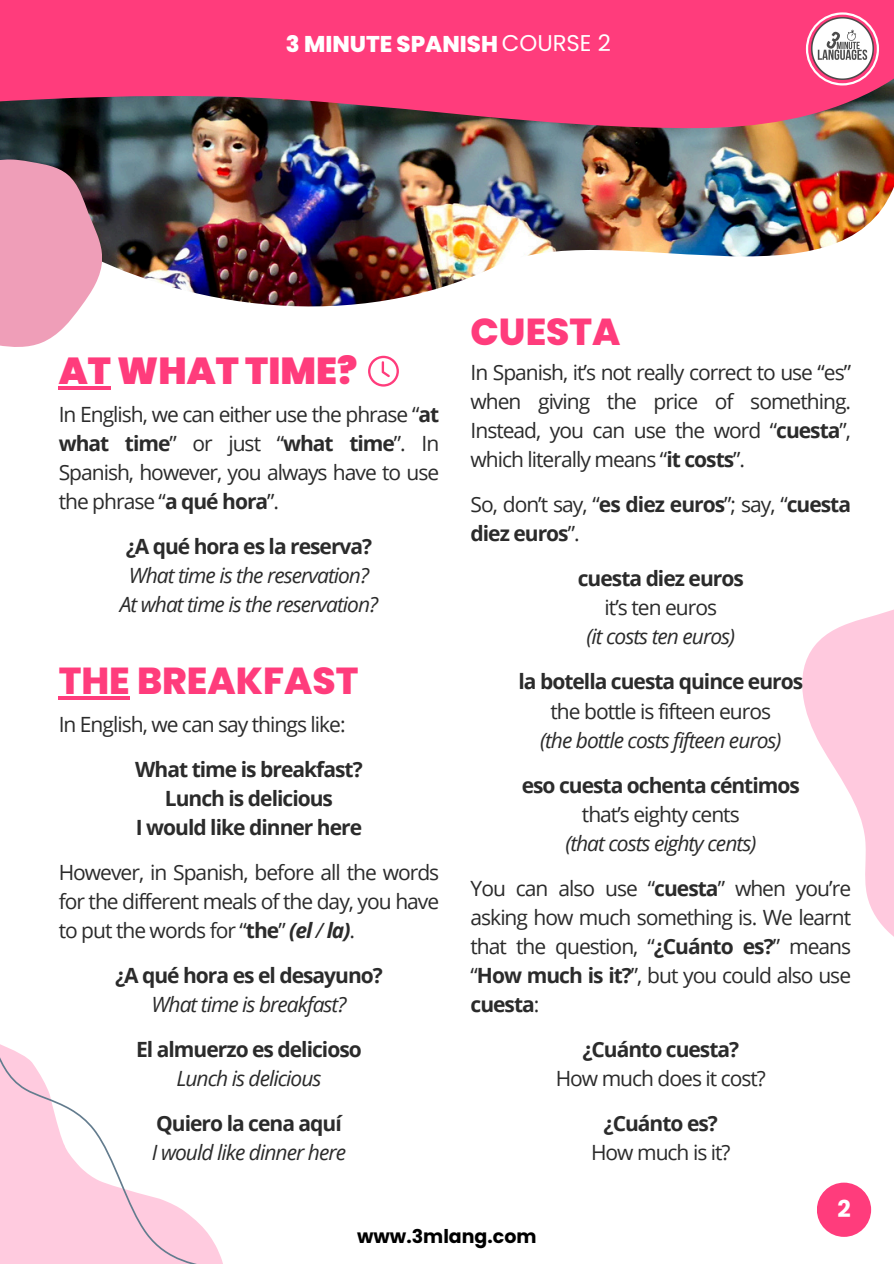
<style>
.page{position:relative;width:894px;height:1264px;background:#fff}
.page>*{position:absolute;margin:0;border:0;box-sizing:border-box;transform-origin:0 0}
.t1{font:800 37.5px "Poppins";color:#ff3c7c}
.t2{font:900 37.5px "Poppins";color:#ff3c7c}
.t3{font:700 23.25px "Poppins";color:#fff}
.t4{font:800 22.8px "Poppins";color:#fff}
.t5{font:21px/29px "Open Sans";letter-spacing:-.045em;color:#2b2b2b;text-align:justify}
.t6{font:700 21px/29px "Open Sans";letter-spacing:-.045em;color:#2b2b2b;text-align:center}
.t7{font:italic 21px/29px "Open Sans";letter-spacing:-.045em;color:#2b2b2b;text-align:center}
.t8{font:700 18.9px "Poppins";color:#000}
.s1{font-weight:400}
.s2{font-weight:700}
.s3{font-weight:700;font-style:normal}
.s4{font-weight:700;font-style:italic}
.s5{font-style:italic}
.s6{font-weight:400;font-style:italic}
.s7{font-style:normal}
</style>
<div class="page">
<img style="left:0;top:128px;width:893px;height:178px">
<svg style="left:0;top:0;width:893px;height:128px;background:#e23d72"></svg>
<svg style="left:805px;top:12px;width:73px;height:73px"></svg>
<div style="left:816px;top:1182px;width:54px;height:54px;background:#ff3c7c;border-radius:50%"></div>
<svg style="left:368px;top:356px;width:30px;height:30px"></svg>
<svg style="left:802px;top:610px;width:91px;height:326px;fill:#ffc9de"></svg>
<svg style="left:0;top:158px;width:102px;height:189px;background:#dc9bb0"></svg>
<svg style="left:0;top:1044px;width:223px;height:219px"></svg>
<hr style="left:59px;top:386px;width:52px;height:4px;background:#ff3c7c">
<hr style="left:59px;top:696px;width:71px;height:3px;background:#ff3c7c">
<h5 class="t4" style="left:286px;top:28px;width:326px">3 MINUTE SPANISH <span class="s1">COURSE 2</span></h5>
<h5 class="t2" style="left:59px;top:345px;width:300px">AT WHAT TIME?</h5>
<h1 class="t5" style="left:59px;top:399px;width:382px">In English, we can either use the phrase “<span class="s2">at what time</span>” or just “<span class="s2">what time</span>”. In Spanish, however, you always have to use the phrase “<span class="s2">a qué hora</span>”.</h1>
<p class="t7" style="left:120px;top:531px;width:260px"><span class="s3">¿A qué hora es la reserva?<br></span>What time is the reservation?<br>At what time is the reservation?</p>
<h5 class="t1" style="left:59px;top:654px;width:301px">THE BREAKFAST</h5>
<h2 class="t5" style="left:59px;top:709px;width:288px">In English, we can say things like:</h2>
<h3 class="t6" style="left:135px;top:754px;width:229px">What time is breakfast?<br>Lunch is delicious<br>I would like dinner here</h3>
<p class="t5" style="left:59px;top:857px;width:382px">However, in Spanish, before all the words for the different meals of the day, you have to put the words for “<span class="s2">the</span>” <span class="s4">(el</span><span class="s5">/</span><span class="s4">la)</span>.</p>
<p class="t6" style="left:115px;top:960px;width:269px">¿A qué hora es el desayuno?<br><span class="s6">What time is breakfast?</span></p>
<p class="t6" style="left:136px;top:1034px;width:227px">El almuerzo es delicioso<br><span class="s6">Lunch is delicious</span></p>
<h1 class="t7" style="left:152px;top:1108px;width:196px;text-align:left"><span class="s3">Quiero la cena aquí<br></span>I would like dinner here</h1>
<h5 class="t1" style="left:470px;top:306px;width:151px">CUESTA</h5>
<h5 class="t5" style="left:470px;top:358px;width:382px">In Spanish, it’s not really correct to use “es” when giving the price of something.<br>Instead, you can use the word “<span class="s2">cuesta</span>”, which literally means “<span class="s2">it costs</span>”.</h5>
<h5 class="t6" style="left:470px;top:490px;width:382px;text-align:left"><span class="s1">So, don’t say, “</span>es diez euros<span class="s1">”; say, “</span>cuesta diez euros<span class="s1">”.</span></h5>
<h5 class="t7" style="left:577px;top:564px;width:167px"><span class="s3">cuesta diez euros </span><span class="s7">it’s ten euros<br></span>(it costs ten euros)</h5>
<h5 class="t7" style="left:518px;top:667px;width:286px"><span class="s3">la botella cuesta quince euros </span><span class="s7">the bottle is fifteen euros<br></span>(the bottle costs fifteen euros)</h5>
<p class="t6" style="left:521px;top:770px;width:279px">eso cuesta ochenta céntimos <span class="s1">that’s eighty cents<br></span><span class="s6">(that costs eighty cents)</span></p>
<h1 class="t5" style="left:470px;top:873px;width:382px">You can also use “<span class="s2">cuesta</span>” when you’re asking how much something is. We learnt that the question, “<span class="s2">¿Cuánto es?</span>” means “<span class="s2">How much is it?</span>”, but you could also use <span class="s2">cuesta</span>:</h1>
<h5 class="t5" style="left:555px;top:1034px;width:212px;text-align:center"><span class="s2">¿Cuánto cuesta?<br></span>How much does it cost?</h5>
<h4 class="t5" style="left:591px;top:1108px;width:141px;text-align:center"><span class="s2">¿Cuánto es?<br></span>How much is it?</h4>
<h5 class="t3" style="left:837px;top:1192px;width:15px">2</h5>
<h5 class="t8" style="left:357px;top:1223px;width:181px">www.3mlang.com</h5>
</div>
